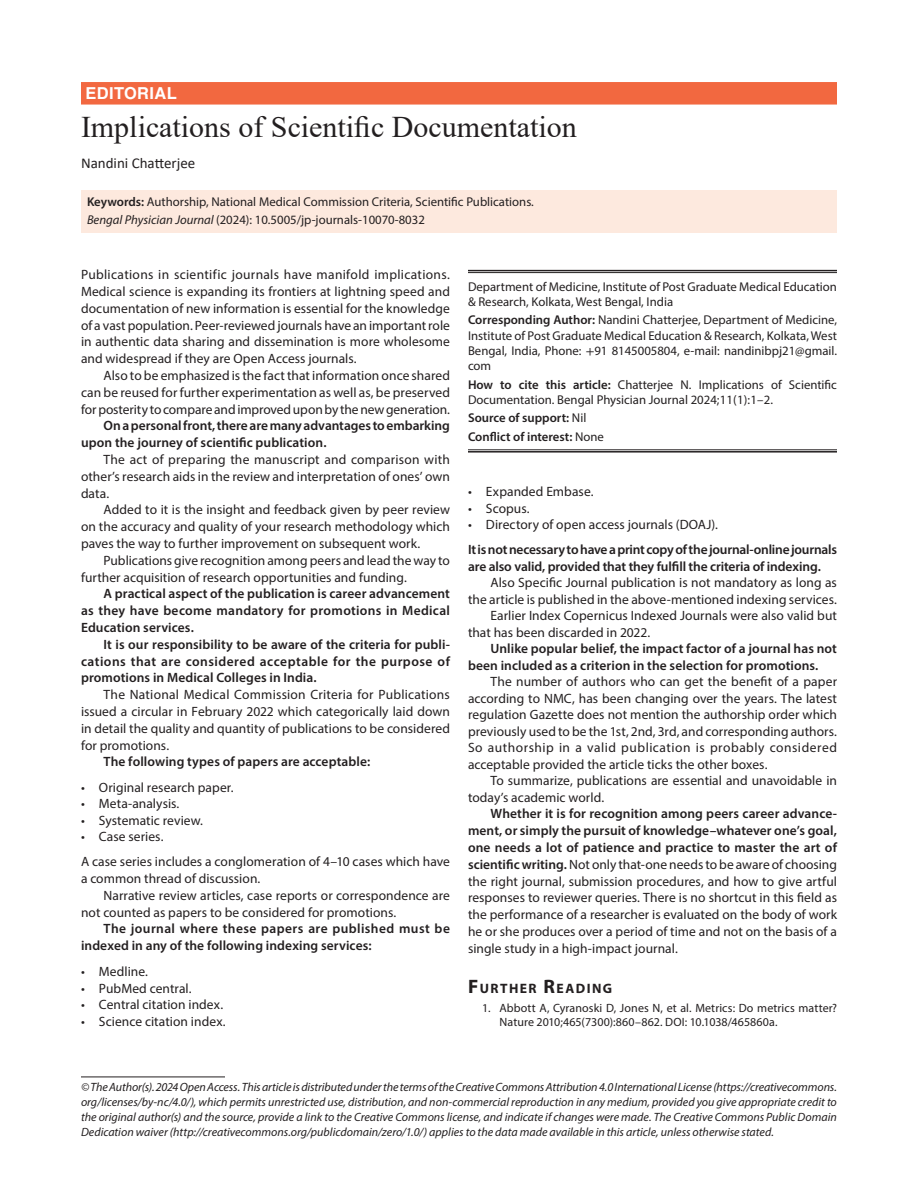
<style>
.page{position:relative;width:918px;height:1188px;background:#fff}
.page>*{position:absolute;margin:0;border:0;box-sizing:border-box;transform-origin:0 0}
.t1{font:30px "Times New Roman";color:#231f20}
.ArticleType{font:700 16.5px "Helvetica LT Std";letter-spacing:.025em;color:#fff}
.AuthorName{font:15px "Calibri";color:#231f20}
.Head-1{font:700 13.65px "Myriad Pro";letter-spacing:.105em;color:#231f20}
.Para-Indent{font:13.5px/16.8px "Myriad Pro";color:#231f20;text-align:justify}
.Para-Indent-2{font:600 13.5px/16.8px "Myriad Pro";letter-spacing:.005em;color:#231f20}
.Para-NoIndent{font:13.5px/16.8px "Myriad Pro";letter-spacing:.005em;color:#231f20;text-align:justify}
.Para-NoIndent-2{font:600 13.5px/16.5px "Myriad Pro";letter-spacing:-.015em;color:#231f20}
.List-Bullet{font:13.5px "Myriad Pro";letter-spacing:.005em;color:#231f20}
.Para-Indent-3{font:600 13.5px/16.8px "Myriad Pro";letter-spacing:.025em;color:#231f20}
.List-Bullet-last{font:13.5px "Myriad Pro";letter-spacing:.005em;color:#231f20}
.List-Bullet-first{font:13.5px "Myriad Pro";letter-spacing:.005em;color:#231f20}
.Corresponding_Author{font:12.75px/15.3px "Myriad Pro";color:#231f20;text-align:justify}
.How_to_Cite{font:12.75px/15.3px "Myriad Pro";color:#231f20}
.Affiliation-first{font:12.75px/15.3px "Myriad Pro";color:#231f20}
.Keywords{font:12.75px "Myriad Pro";color:#231f20}
.JT_DOI{font:12.75px "Myriad Pro";color:#231f20}
.COI{font:600 12.75px "Myriad Pro";color:#231f20}
.Source{font:600 12.75px "Myriad Pro";color:#231f20}
.FootNote{font:italic 12px/15px "Myriad Pro";color:#231f20;text-align:justify}
.References{font:12px/14.7px "Myriad Pro";letter-spacing:.01em;color:#231f20}
.s1{font-weight:600}
.s2{font-style:italic}
.s3{font-family:"STIX General"}
.s4{font-weight:400}
.s5{font-size:19.5px}
</style>
<div class="page">
<div style="left:81px;top:82px;width:756px;height:23px;background:#f26840"></div>
<div style="left:81px;top:190px;width:756px;height:25px;background:#fde9de"></div>
<div style="left:81px;top:208px;width:756px;height:25px;background:#fde9de"></div>
<hr style="left:81px;top:1077px;width:144px;height:1px;background:#231f20">
<hr style="left:468px;top:270px;width:369px;height:1px;background:#231f20">
<hr style="left:468px;top:272px;width:369px;height:1px;background:#231f20">
<hr style="left:468px;top:450px;width:369px;height:1px;background:#231f20">
<hr style="left:468px;top:451px;width:369px;height:2px;background:#231f20">
<p class="ArticleType" style="left:86px;top:83px;width:93px">EDITORIAL</p>
<p class="t1" style="left:81px;top:106px;width:497px">Implications of Scientific Documentation</p>
<p class="AuthorName" style="left:81px;top:153px;width:116px">Nandini Chatterjee</p>
<p class="Keywords" style="left:87px;top:194px;width:448px"><span class="s1">Keywords:</span> Authorship, National Medical Commission Criteria, Scientific Publications.</p>
<p class="JT_DOI" style="left:87px;top:212px;width:339px"><span class="s2">Bengal Physician Journal</span> (2024): 10.5005/jp-journals-10070-8032</p>
<p class="Para-NoIndent" style="left:81px;top:266px;width:371px">Publications in scientific journals have manifold implications.<br>Medical science is expanding its frontiers at lightning speed and documentation of new information is essential for the knowledge of a vast population. Peer-reviewed journals have an important role in authentic data sharing and dissemination is more wholesome and widespread if they are Open Access journals.</p>
<p class="Para-Indent" style="left:81px;top:367px;width:371px;text-indent:22px">Also to be emphasized is the fact that information once shared can be reused for further experimentation as well as, be preserved for posterity to compare and improved upon by the new generation.</p>
<p class="Para-Indent-2" style="left:81px;top:417px;width:370px;text-indent:22px">On a personal front, there are many advantages to embarking upon the journey of scientific publication.</p>
<p class="Para-Indent" style="left:81px;top:451px;width:371px;text-indent:22px">The act of preparing the manuscript and comparison with other’s research aids in the review and interpretation of ones’ own data.</p>
<p class="Para-Indent" style="left:81px;top:501px;width:371px;text-indent:22px">Added to it is the insight and feedback given by peer review on the accuracy and quality of your research methodology which paves the way to further improvement on subsequent work.</p>
<p class="Para-Indent" style="left:81px;top:552px;width:371px;text-indent:22px">Publications give recognition among peers and lead the way to further acquisition of research opportunities and funding.</p>
<p class="Para-Indent-2" style="left:81px;top:585px;width:370px;text-align:justify;text-indent:22px">A practical aspect of the publication is career advancement as they have become mandatory for promotions in Medical Education services.</p>
<p class="Para-Indent-2" style="left:81px;top:636px;width:371px;text-align:justify;text-indent:22px">It is our responsibility to be aware of the criteria for publi&shy;cations that are considered acceptable for the purpose of promotions in Medical Colleges in India.</p>
<p class="Para-Indent" style="left:81px;top:686px;width:371px;text-indent:22px">The National Medical Commission Criteria for Publications issued a circular in February 2022 which categorically laid down in detail the quality and quantity of publications to be considered for promotions.</p>
<p class="Para-Indent-2" style="left:104px;top:753px;width:268px">The following types of papers are acceptable:</p>
<p class="List-Bullet-first" style="left:81px;top:779px;width:154px">• Original research paper.</p>
<p class="List-Bullet" style="left:81px;top:795px;width:100px">• Meta-analysis.</p>
<p class="List-Bullet" style="left:81px;top:812px;width:124px">• Systematic review.</p>
<p class="List-Bullet-last" style="left:81px;top:828px;width:84px">• Case series.</p>
<p class="Para-NoIndent" style="left:81px;top:853px;width:370px">A case series includes a conglomeration of 4–10 cases which have a common thread of discussion.</p>
<p class="Para-Indent" style="left:81px;top:887px;width:370px;text-indent:22px">Narrative review articles, case reports or correspondence are not counted as papers to be considered for promotions.</p>
<p class="Para-Indent-3" style="left:81px;top:920px;width:370px;text-indent:22px">The journal where these papers are published must be indexed in any of the following indexing services:</p>
<p class="List-Bullet-first" style="left:81px;top:964px;width:69px">• Medline.</p>
<p class="List-Bullet" style="left:81px;top:980px;width:112px">• PubMed central.</p>
<p class="List-Bullet" style="left:81px;top:997px;width:144px">• Central citation index.</p>
<p class="List-Bullet" style="left:81px;top:1013px;width:146px">• Science citation index.</p>
<p class="Affiliation-first" style="left:468px;top:279px;width:370px">Department of Medicine, Institute of Post Graduate Medical Education &amp; Research, Kolkata, West Bengal, India</p>
<p class="Corresponding_Author" style="left:468px;top:312px;width:371px"><span class="s1">Corresponding Author:</span> Nandini Chatterjee, Department of Medicine, Institute of Post Graduate Medical Education &amp; Research, Kolkata, West Bengal, India, Phone: <span class="s3">+</span>91 8145005804, e-mail: nandinibpj21@gmail. com</p>
<p class="How_to_Cite" style="left:468px;top:377px;width:371px"><span class="s1">How to cite this article:</span> Chatterjee N. Implications of Scientific<br>Documentation. Bengal Physician Journal 2024;11(1):1–2.</p>
<p class="Source" style="left:468px;top:410px;width:120px">Source of support: <span class="s4">Nil</span></p>
<p class="COI" style="left:468px;top:428px;width:137px">Conflict of interest: <span class="s4">None</span></p>
<p class="List-Bullet" style="left:468px;top:483px;width:127px">• Expanded Embase.</p>
<p class="List-Bullet" style="left:468px;top:500px;width:63px">• Scopus.</p>
<p class="List-Bullet-last" style="left:468px;top:516px;width:251px">• Directory of open access journals (DOAJ).</p>
<p class="Para-NoIndent-2" style="left:468px;top:541px;width:371px">It is not necessary to have a print copy of the journal-online journals are also valid, provided that they fulfill the criteria of indexing.</p>
<p class="Para-Indent" style="left:468px;top:574px;width:371px;text-align:right">Also Specific Journal publication is not mandatory as long as<br>the article is published in the above-mentioned indexing services.</p>
<p class="Para-Indent" style="left:468px;top:607px;width:371px;text-indent:22px">Earlier Index Copernicus Indexed Journals were also valid but that has been discarded in 2022.</p>
<p class="Para-Indent-2" style="left:468px;top:640px;width:371px;text-indent:22px">Unlike popular belief, the impact factor of a journal has not been included as a criterion in the selection for promotions.</p>
<p class="Para-Indent" style="left:468px;top:673px;width:371px;text-indent:22px">The number of authors who can get the benefit of a paper according to NMC, has been changing over the years. The latest regulation Gazette does not mention the authorship order which previously used to be the 1st, 2nd, 3rd, and corresponding authors.<br>So authorship in a valid publication is probably considered acceptable provided the article ticks the other boxes.</p>
<p class="Para-Indent" style="left:468px;top:772px;width:371px;text-indent:22px">To summarize, publications are essential and unavoidable in today’s academic world.</p>
<p class="Para-Indent" style="left:468px;top:805px;width:371px;text-indent:22px"><span class="s1">Whether it is for recognition among peers career advance&shy;ment, or simply the pursuit of knowledge–whatever one’s goal, one needs a lot of patience and practice to master the art of scientific writing.</span> Not only that-one needs to be aware of choosing the right journal, submission procedures, and how to give artful responses to reviewer queries. There is no shortcut in this field as the performance of a researcher is evaluated on the body of work he or she produces over a period of time and not on the basis of a single study in a high-impact journal.</p>
<p class="Head-1" style="left:468px;top:979px;width:146px"><span class="s5">F</span>URTHER <span class="s5">R</span>EADING</p>
<p class="References" style="left:500px;top:1000px;width:339px;text-indent:-17px">1. Abbott A, Cyranoski D, Jones N, et al. Metrics: Do metrics matter?<br>Nature 2010;465(7300):860–862. DOI: 10.1038/465860a.</p>
<p class="FootNote" style="left:81px;top:1079px;width:758px">© The Author(s). 2024 Open Access. This article is distributed under the terms of the Creative Commons Attribution 4.0 International License (https://creativecommons. org/licenses/by-nc/4.0/), which permits unrestricted use, distribution, and non-commercial reproduction in any medium, provided you give appropriate credit to the original author(s) and the source, provide a link to the Creative Commons license, and indicate if changes were made. The Creative Commons Public Domain Dedication waiver (http://creativecommons.org/publicdomain/zero/1.0/) applies to the data made available in this article, unless otherwise stated.</p>
</div>
